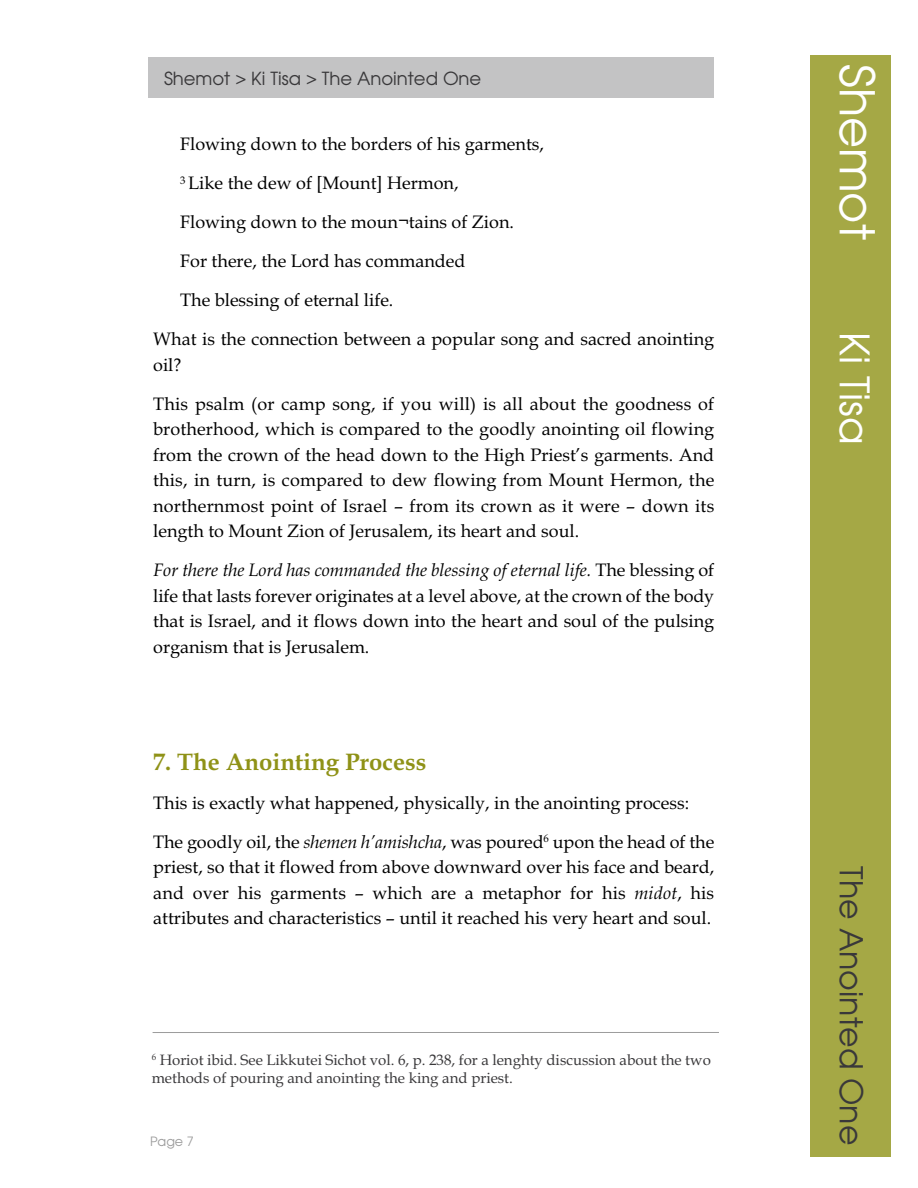
<style>
.page{position:relative;width:918px;height:1188px;background:#fff}
.page>*{position:absolute;margin:0;border:0;box-sizing:border-box;transform-origin:0 0}
.t1{font:47.7px "Avalon Plain";color:#fff}
.t2{font:40.5px "Avalon Plain";color:#fff}
.t3{font:31.5px "Avalon Plain";color:#39383a}
.t4{font:700 24px "Book Antiqua";color:#8f9217}
.t5{font:18px/25.5px "Book Antiqua";color:#000;text-align:justify}
.t6{font:18px "Avalon Plain";color:#39383a}
.t7{font:15px/18px "Book Antiqua";color:#39383a}
.t8{font:12.75px "Avalon Plain";color:#9c9c9c}
.s1{font-style:italic}
</style>
<div class="page">
<div style="left:810px;top:55px;width:81px;height:1101px;background:#a5a845"></div>
<div style="left:148px;top:57px;width:566px;height:41px;background:#c3c3c4"></div>
<hr style="left:153px;top:1032px;width:566px;height:1px;background:#9c9c9c">
<p class="t6" style="left:164px;top:68px;width:319px">Shemot &gt; Ki Tisa &gt; The Anointed One</p>
<h1 class="t1" style="left:884px;top:64px;width:177px;rotate:90deg">Shemot</h1>
<p class="t5" style="left:180px;top:131px;width:365px">Flowing down to the borders of his garments,</p>
<p class="t5" style="left:180px;top:170px;width:280px"><sup>3</sup> Like the dew of [Mount] Hermon,</p>
<p class="t5" style="left:180px;top:209px;width:335px">Flowing down to the moun¬tains of Zion.</p>
<p class="t5" style="left:180px;top:248px;width:287px">For there, the Lord has commanded</p>
<p class="t5" style="left:180px;top:287px;width:215px">The blessing of eternal life.</p>
<p class="t5" style="left:153px;top:326px;width:563px">What is the connection between a popular song and sacred anointing</p>
<p class="t5" style="left:153px;top:345px;width:563px;line-height:39px">oil?<br>This psalm (or camp song, if you will) is all about the goodness of</p>
<p class="t5" style="left:153px;top:416px;width:563px">brotherhood, which is compared to the goodly anointing oil flowing from the crown of the head down to the High Priest’s garments. And this, in turn, is compared to dew flowing from Mount Hermon, the northernmost point of Israel – from its crown as it were – down its length to Mount Zion of Jerusalem, its heart and soul.</p>
<p class="t5" style="left:153px;top:557px;width:563px"><span class="s1">For there the Lord has commanded the blessing of eternal life.</span> The blessing of life that lasts forever originates at a level above, at the crown of the body that is Israel, and it flows down into the heart and soul of the pulsing organism that is Jerusalem.</p>
<h2 class="t2" style="left:878px;top:332px;width:114px;rotate:90deg">Ki Tisa</h2>
<h3 class="t4" style="left:153px;top:748px;width:275px">7. The Anointing Process</h3>
<p class="t5" style="left:153px;top:783px;width:563px;line-height:39px">This is exactly what happened, physically, in the anointing process:<br>The goodly oil, the <span class="s1">shemen h’amishcha</span>, was poured<sup>6</sup> upon the head of the</p>
<p class="t5" style="left:153px;top:854px;width:563px">priest, so that it flowed from above downward over his face and beard, and over his garments – which are a metaphor for his <span class="s1">midot</span>, his attributes and characteristics – until it reached his very heart and soul.</p>
<p class="t7" style="left:152px;top:1051px;width:561px"><sup>6</sup> Horiot ibid. See Likkutei Sichot vol. 6, p. 238, for a lenghty discussion about the two methods of pouring and anointing the king and priest.</p>
<p class="t8" style="left:150px;top:1134px;width:45px">Page 7</p>
<h3 class="t3" style="left:869px;top:866px;width:280px;rotate:90deg">The Anointed One</h3>
</div>
